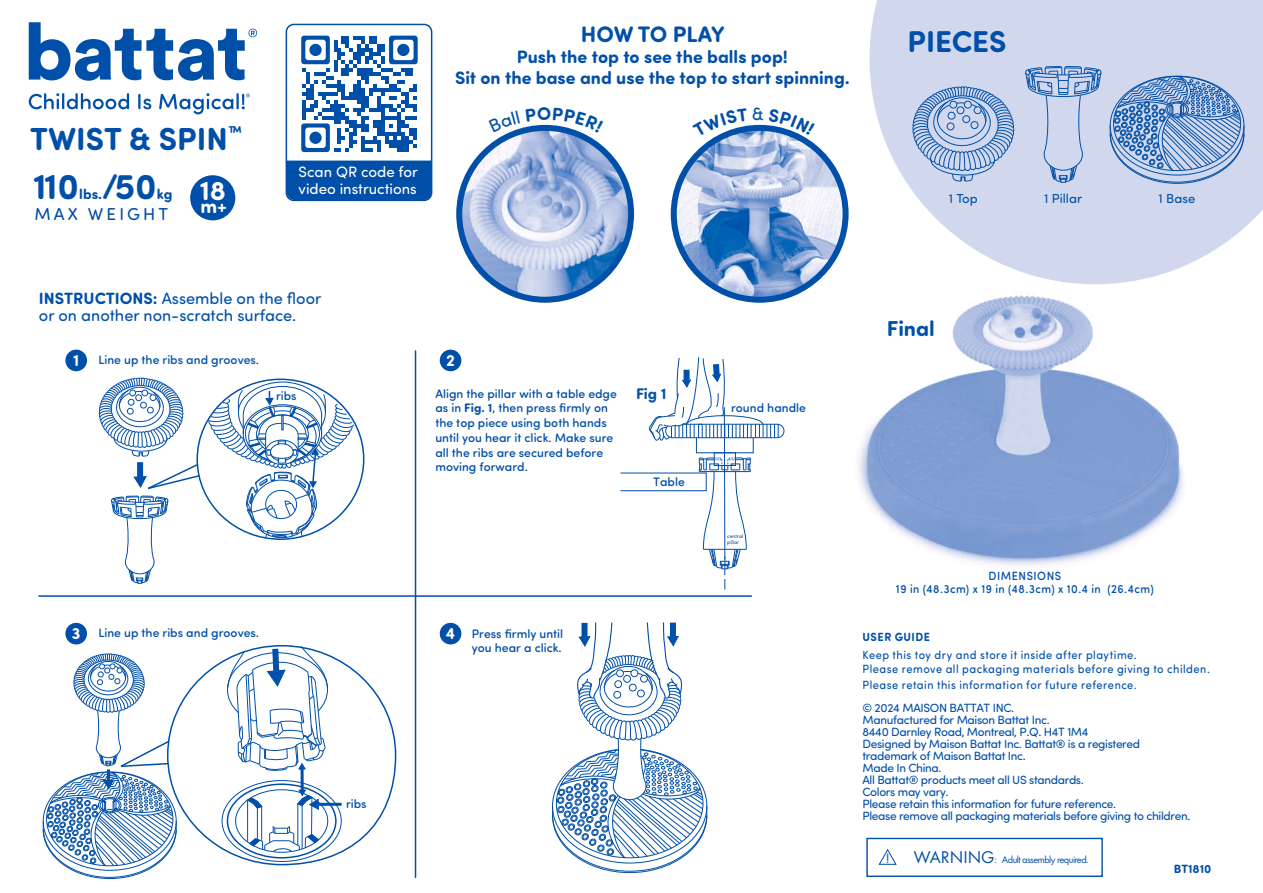
<style>
.page{position:relative;width:1263px;height:893px;background:#fff}
.page>*{position:absolute;margin:0;border:0;box-sizing:border-box;transform-origin:0 0}
.t1{font:700 36px "Sofia Pro Soft";color:#004fa8}
.t2{font:700 31.95px "Sofia Pro Soft";color:#004fa8}
.t3{font:700 30.3px "Sofia Pro Soft";color:#004fa8}
.t4{font:700 27.15px "Sofia Pro Soft";color:#fff}
.t5{font:700 22.5px "Sofia Pro Soft";letter-spacing:-.01em;color:#004fa8}
.t6{font:700 21.6px "Sofia Pro Soft";color:#004fa8}
.t7{font:700 19.8px "Sofia Pro Soft";color:#fff}
.t8{font:700 18px/21px "Sofia Pro Soft";color:#004fa8;text-align:center}
.t9{font:17.4px "Sofia Pro Soft";letter-spacing:.18em;color:#004fa8}
.t10{font:16.35px/17.7px "Sofia Pro Soft";color:#004fa8}
.t11{font:700 16.35px "Sofia Pro Soft";color:#fff}
.t12{font:700 15.45px "Sofia Pro Soft";color:#004fa8}
.t13{font:15.15px/16px "Sofia Pro Soft";color:#fff}
.t14{font:700 14.4px "Sofia Pro Soft";color:#004fa8}
.t15{font:14.1px "Futura PT";color:#004fa8}
.t16{font:13.05px "Sofia Pro Soft";color:#004fa8}
.t17{font:500 12.3px/14.7px "Sofia Pro Soft";color:#004fa8}
.t18{font:12px/12px "Sofia Pro Soft";letter-spacing:-.03em;color:#004fa8}
.t19{font:500 12px/12.9px "Sofia Pro Soft";letter-spacing:.045em;color:#004fa8;text-align:center;scale:.94 1}
.t20{font:700 12px "Sofia Pro Soft";color:#004fa8}
.t21{font:11.85px/14.9px "Sofia Pro Soft";letter-spacing:.045em;color:#004fa8;scale:.94 1}
.t22{font:700 11.85px "Sofia Pro Soft";letter-spacing:.045em;color:#004fa8;scale:.94 1}
.t23{font:10.35px "Futura PT";letter-spacing:-.05em;color:#004fa8}
.t24{font:5.1px/6.1px "Sofia Pro Soft";color:#004fa8}
.s1{font-weight:700}
.s2{font-size:17.7px}
.s3{font-size:10.2px}
</style>
<div class="page">
<img style="left:834px;top:233px;width:349px;height:332px">
<svg style="left:869px;top:0;width:394px;height:284px;fill:#d1d8ee"></svg>
<svg style="left:1110px;top:76px;width:135px;height:108px"></svg>
<svg style="left:1025px;top:66px;width:76px;height:117px"></svg>
<svg style="left:912px;top:86px;width:102px;height:96px"></svg>
<svg style="left:133px;top:463px;width:68px;height:27px"></svg>
<svg style="left:111px;top:496px;width:57px;height:88px"></svg>
<svg style="left:208px;top:382px;width:146px;height:156px"></svg>
<svg style="left:99px;top:378px;width:84px;height:79px"></svg>
<hr style="left:301px;top:769px;width:3px;height:22px;background:#004fa8">
<hr style="left:316px;top:803px;width:26px;height:3px;background:#004fa8">
<div style="left:227px;top:783px;width:110px;height:75px;border:2px solid #004fa8;border-radius:50%"></div>
<hr style="left:298px;top:804px;width:1px;height:41px;background:#004fa8">
<hr style="left:302px;top:805px;width:1px;height:44px;background:#004fa8">
<hr style="left:311px;top:798px;width:1px;height:37px;background:#004fa8">
<hr style="left:261px;top:806px;width:1px;height:35px;background:#004fa8">
<hr style="left:257px;top:808px;width:1px;height:31px;background:#004fa8">
<hr style="left:247px;top:800px;width:1px;height:42px;background:#004fa8">
<svg style="left:297px;top:789px;width:23px;height:22px"></svg>
<svg style="left:247px;top:797px;width:15px;height:12px"></svg>
<svg style="left:249px;top:826px;width:70px;height:26px"></svg>
<svg style="left:227px;top:645px;width:101px;height:127px"></svg>
<svg style="left:43px;top:653px;width:134px;height:226px"></svg>
<svg style="left:552px;top:622px;width:155px;height:251px"></svg>
<div style="left:620px;top:473px;width:86px;height:18px;border:1px solid #004fa8"></div>
<svg style="left:649px;top:357px;width:135px;height:232px"></svg>
<div style="left:65px;top:350px;width:22px;height:21px;background:#004fa8;border-radius:50%"></div>
<div style="left:440px;top:350px;width:21px;height:21px;background:#004fa8;border-radius:50%"></div>
<div style="left:65px;top:623px;width:22px;height:21px;background:#004fa8;border-radius:50%"></div>
<div style="left:440px;top:623px;width:21px;height:21px;background:#004fa8;border-radius:50%"></div>
<svg style="left:29px;top:93px;width:100px;height:16px"></svg>
<hr style="left:138px;top:94px;width:3px;height:15px;background:#004fa8">
<svg style="left:143px;top:99px;width:8px;height:10px"></svg>
<svg style="left:159px;top:93px;width:74px;height:21px"></svg>
<hr style="left:236px;top:93px;width:3px;height:16px;background:#004fa8">
<svg style="left:29px;top:22px;width:228px;height:59px"></svg>
<svg style="left:242px;top:94px;width:8px;height:15px"></svg>
<div style="left:190px;top:175px;width:45px;height:45px;background:#004fa8;border-radius:50%"></div>
<div style="left:866px;top:838px;width:237px;height:39px;border:1px solid #004fa8"></div>
<svg style="left:878px;top:849px;width:19px;height:16px"></svg>
<img style="left:459px;top:132px;width:172px;height:166px">
<div style="left:456px;top:125px;width:178px;height:178px;border:6px solid #004fa8;border-radius:50%"></div>
<img style="left:674px;top:128px;width:171px;height:172px;border-radius:86px">
<div style="left:671px;top:125px;width:177px;height:178px;border:6px solid #004fa8;border-radius:50%"></div>
<hr style="left:39px;top:595px;width:712px;height:2px;background:#004fa8">
<hr style="left:415px;top:351px;width:1px;height:526px;background:#004fa8">
<svg style="left:301px;top:36px;width:117px;height:116px"></svg>
<div style="left:286px;top:161px;width:146px;height:39px;background:#004fa8"></div>
<div style="left:286px;top:24px;width:146px;height:177px;border:2px solid #004fa8;border-radius:8px"></div>
<svg style="left:510px;top:128px;width:10px;height:4px"></svg>
<svg style="left:526px;top:124px;width:78px;height:9px"></svg>
<svg style="left:715px;top:124px;width:48px;height:13px"></svg>
<svg style="left:769px;top:125px;width:34px;height:11px"></svg>
<h2 class="t2" style="left:30px;top:115px;width:214px">TWIST &amp; SPIN<sup>™</sup></h2>
<h3 class="t4" style="left:200px;top:171px;width:28px">18</h3>
<h3 class="t7" style="left:200px;top:191px;width:28px">m+</h3>
<h1 class="t1" style="left:102px;top:160px;width:56px">/50</h1>
<h1 class="t1" style="left:33px;top:160px;width:48px">110</h1>
<p class="t14" style="left:79px;top:184px;width:24px">lbs.</p>
<p class="t14" style="left:157px;top:184px;width:17px">kg</p>
<h3 class="t9" style="left:35px;top:203px;width:135px">MAX WEIGHT</h3>
<p class="t13" style="left:299px;top:163px;width:121px">Scan QR code for video instructions</p>
<h3 class="t5" style="left:581px;top:18px;width:145px">HOW TO PLAY</h3>
<h3 class="t8" style="left:455px;top:45px;width:396px">Push the top to see the balls pop!<br>Sit on the base and use the top to start spinning.</h3>
<h3 class="t3" style="left:908px;top:19px;width:100px">PIECES</h3>
<p class="t16" style="left:949px;top:190px;width:30px">1 Top</p>
<p class="t16" style="left:1044px;top:190px;width:39px">1 Pillar</p>
<p class="t16" style="left:1158px;top:190px;width:38px">1 Base</p>
<h3 class="t10" style="left:39px;top:288px;width:284px"><span class="s1">INSTRUCTIONS:</span> Assemble on the floor or on another non-scratch surface.</h3>
<h3 class="t11" style="left:73px;top:348px;width:8px">1</h3>
<p class="t17" style="left:98px;top:352px;width:162px">Line up the ribs and grooves.</p>
<h3 class="t11" style="left:446px;top:348px;width:10px">2</h3>
<p class="t17" style="left:276px;top:388px;width:22px">ribs</p>
<p class="t17" style="left:435px;top:385px;width:183px">Align the pillar with a table edge as in <span class="s1">Fig. 1</span>, then press firmly on the top piece using both hands until you hear it click. Make sure all the ribs are secured before moving forward.</p>
<p class="t12" style="left:636px;top:382px;width:32px">Fig 1</p>
<p class="t17" style="left:653px;top:474px;width:33px">Table</p>
<h3 class="t11" style="left:72px;top:621px;width:10px">3</h3>
<h3 class="t11" style="left:446px;top:621px;width:11px">4</h3>
<p class="t17" style="left:98px;top:625px;width:162px">Line up the ribs and grooves.</p>
<p class="t17" style="left:472px;top:625px;width:93px">Press firmly until you hear a click.</p>
<p class="t17" style="left:731px;top:400px;width:76px">round handle</p>
<p class="t24" style="left:727px;top:533px;width:18px">central pillar</p>
<p class="t17" style="left:346px;top:795px;width:22px">ribs</p>
<h3 class="t6" style="left:887px;top:312px;width:50px">Final</h3>
<p class="t19" style="left:896px;top:569px;width:276px">DIMENSIONS<br>19 in (48.3cm) x 19 in (48.3cm) x 10.4 in (26.4cm)</p>
<p class="t22" style="left:862px;top:628px;width:73px">USER GUIDE</p>
<p class="t21" style="left:862px;top:646px;width:371px">Keep this toy dry and store it inside after playtime.<br>Please remove all packaging materials before giving to childen.</p>
<p class="t21" style="left:862px;top:677px;width:293px">Please retain this information for future reference.</p>
<p class="t18" style="left:862px;top:701px;width:329px">© 2024 MAISON BATTAT INC.<br>Manufactured for Maison Battat Inc.<br>8440 Darnley Road, Montreal, P.Q. H4T 1M4<br>Designed by Maison Battat Inc. Battat® is a registered trademark of Maison Battat Inc.<br>Made In China.<br>All Battat® products meet all US standards.<br>Colors may vary.<br>Please retain this information for future reference.<br>Please remove all packaging materials before giving to children.</p>
<p class="t15" style="left:886px;top:850px;width:5px">!</p>
<p class="t23" style="left:914px;top:854px;width:176px"><span class="s2">WARNING</span><span class="s3">:</span> Adult assembly required.</p>
<p class="t20" style="left:1174px;top:860px;width:39px">BT1810</p>
</div>
